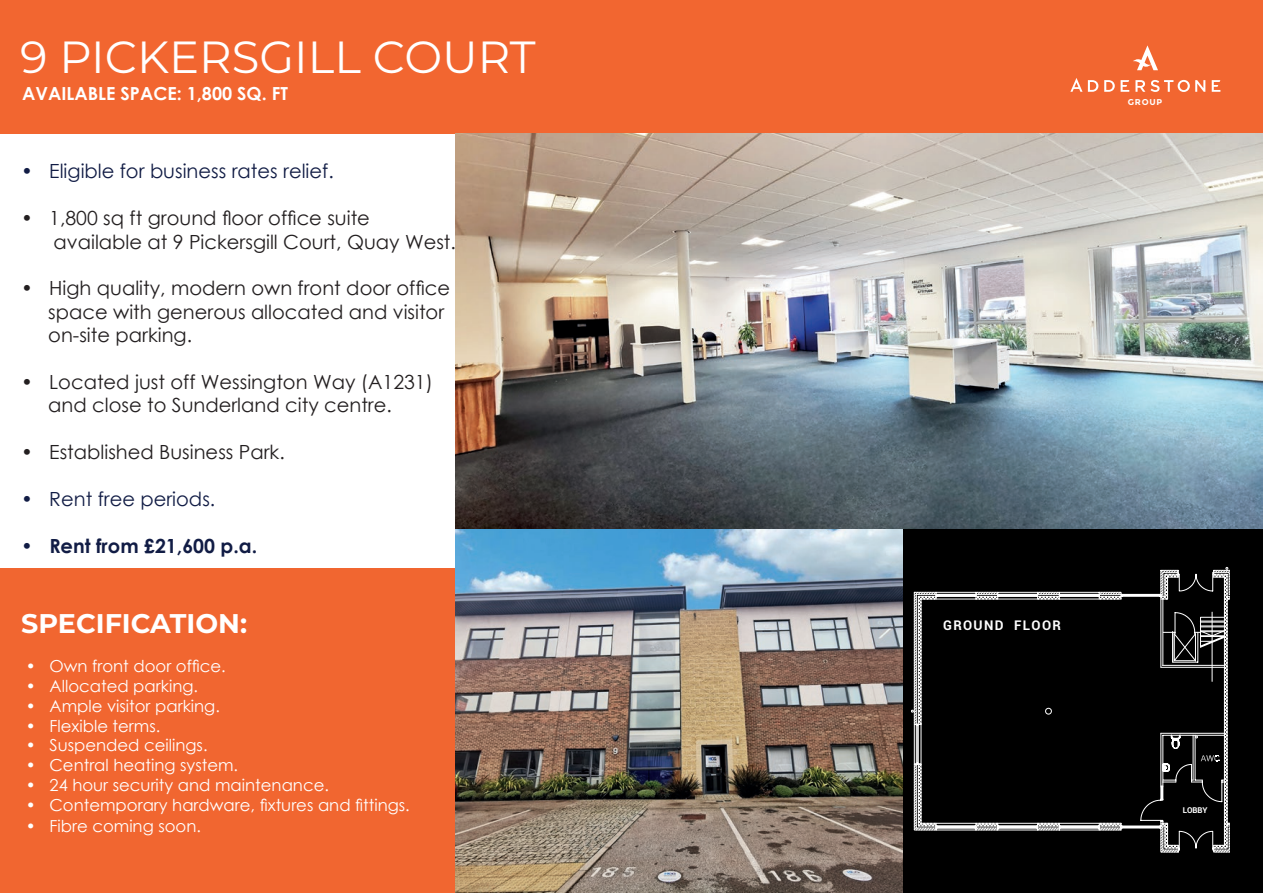
<style>
.page{position:relative;width:1263px;height:893px;background:#fff}
.page>*{position:absolute;margin:0;border:0;box-sizing:border-box;transform-origin:0 0}
.t1{font:45px "Montserrat";color:#fff}
.t2{font:700 27px "Montserrat";color:#fff}
.t3{font:19.5px/23.4px "Century Gothic";color:#231f20}
.t4{font:19.5px "Century Gothic";color:#111c45}
.t5{font:700 19.5px "Century Gothic";color:#111c45}
.t6{font:700 18px "Century Gothic";color:#fff}
.t7{font:16.5px "Century Gothic";color:#fff}
.t8{font:700 13.35px "Roboto";letter-spacing:.1em;color:#fff}
.t9{font:700 8.4px "Montserrat";letter-spacing:.095em;color:#fff}
.t10{font:700 7.95px "Roboto";letter-spacing:-.005em;color:#fff}
</style>
<div class="page">
<div style="left:0;top:0;width:1263px;height:133px;background:#f26630"></div>
<svg style="left:1070px;top:78px;width:12px;height:14px"></svg>
<svg style="left:1088px;top:80px;width:10px;height:12px"></svg>
<svg style="left:1104px;top:80px;width:25px;height:12px"></svg>
<svg style="left:1135px;top:80px;width:70px;height:12px"></svg>
<svg style="left:1212px;top:80px;width:8px;height:12px"></svg>
<svg style="left:1133px;top:45px;width:25px;height:25px"></svg>
<div style="left:0;top:568px;width:457px;height:325px;background:#f16630"></div>
<div style="left:860px;top:529px;width:403px;height:364px;background:#000"></div>
<hr style="left:1262px;top:599px;width:1px;height:66px;background:#fff">
<svg style="left:914px;top:591px;width:17px;height:239px"></svg>
<svg style="left:931px;top:822px;width:107px;height:8px"></svg>
<svg style="left:1038px;top:822px;width:191px;height:30px"></svg>
<svg style="left:918px;top:591px;width:222px;height:147px"></svg>
<svg style="left:1140px;top:567px;width:90px;height:283px"></svg>
<img style="left:456px;top:529px;width:446px;height:363px">
<img style="left:455px;top:133px;width:808px;height:396px">
<h1 class="t1" style="left:20px;top:26px;width:517px">9 PICKERSGILL COURT</h1>
<p class="t6" style="left:22px;top:80px;width:267px">AVAILABLE SPACE: 1,800 SQ. FT</p>
<p class="t4" style="left:21px;top:158px;width:314px">• Eligible for business rates relief.</p>
<p class="t3" style="left:54px;top:206px;width:404px;text-indent:-32px">• 1,800 sq ft ground floor office suite available at 9 Pickersgill Court, Quay West.</p>
<p class="t3" style="left:48px;top:276px;width:403px;text-indent:-27px">• High quality, modern own front door office space with generous allocated and visitor on-site parking.</p>
<p class="t3" style="left:48px;top:370px;width:386px;text-indent:-27px">• Located just off Wessington Way (A1231) and close to Sunderland city centre.</p>
<p class="t3" style="left:21px;top:440px;width:265px">• Established Business Park.</p>
<p class="t4" style="left:21px;top:485px;width:196px">• Rent free periods.</p>
<p class="t5" style="left:21px;top:531px;width:237px">• Rent from £21,600 p.a.</p>
<h2 class="t2" style="left:21px;top:603px;width:227px">SPECIFICATION:</h2>
<p class="t7" style="left:26px;top:655px;width:202px">• Own front door office.</p>
<p class="t7" style="left:26px;top:674px;width:174px">• Allocated parking.</p>
<p class="t7" style="left:26px;top:694px;width:196px">• Ample visitor parking.</p>
<p class="t7" style="left:26px;top:714px;width:136px">• Flexible terms.</p>
<p class="t7" style="left:26px;top:734px;width:183px">• Suspended ceilings.</p>
<p class="t7" style="left:26px;top:754px;width:214px">• Central heating system.</p>
<p class="t7" style="left:26px;top:773px;width:305px">• 24 hour security and maintenance.</p>
<p class="t7" style="left:26px;top:793px;width:386px">• Contemporary hardware, fixtures and fittings.</p>
<p class="t7" style="left:26px;top:815px;width:177px">• Fibre coming soon.</p>
<p class="t9" style="left:1128px;top:97px;width:36px">GROUP</p>
<p class="t8" style="left:943px;top:616px;width:119px">GROUND FLOOR</p>
<p class="t10" style="left:1183px;top:805px;width:26px">LOBBY</p>
</div>
